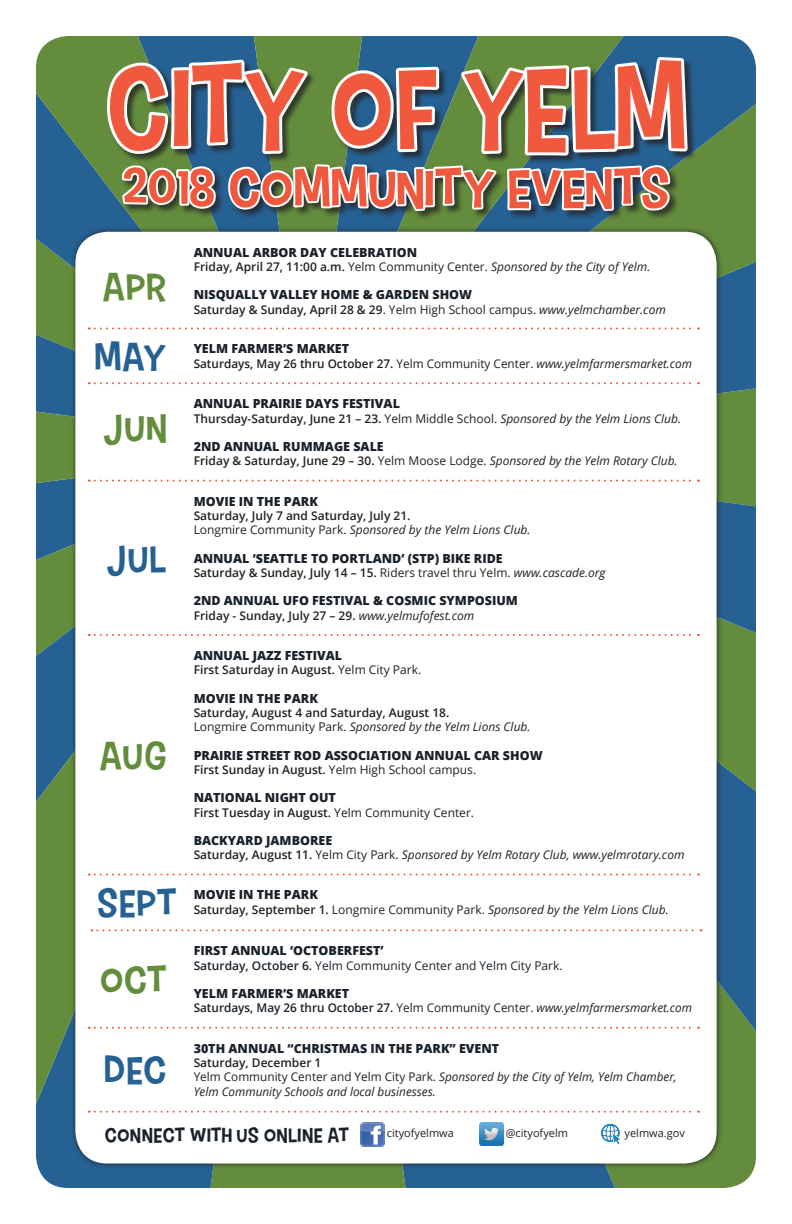
<style>
.page{position:relative;width:792px;height:1224px;background:#fff}
.page>*{position:absolute;margin:0;border:0;box-sizing:border-box;transform-origin:0 0}
.t1{font:116px "Carton Six";letter-spacing:-.005em;color:#f0593e;scale:1.05 1}
.t2{font:52.8px "Carton Six";color:#f0593e;scale:1.2 1}
.t3{font:38px "Carton Six";letter-spacing:.01em;color:#266194;scale:1.2 1}
.t4{font:38px "Carton Six";letter-spacing:.005em;color:#638d3d;scale:1.2 1}
.t5{font:20px "Carton Six";letter-spacing:.02em;color:#19222a;scale:1.2 1}
.t6{font:800 12.5px "Open Sans";color:#19222a}
.t7{font:600 12px/14.4px "Open Sans";color:#231f20}
.t8{font:italic 12px/14.4px "Open Sans";color:#231f20}
.t9{font:600 12px "Open Sans";color:#19222a}
.t10{font:12px "Open Sans";color:#19222a}
.t11{font:12px "Open Sans";color:#231f20}
.t12{font:11px "Open Sans";color:#231f20}
.s1{font-weight:600;font-style:normal}
.s2{font-style:normal}
.s3{font-weight:400}
.s4{font-weight:400;font-style:italic}
.s5{font-weight:600}
</style>
<div class="page">
<svg style="left:36px;top:36px;width:215px;height:291px;background:#4a7b65"></svg>
<svg style="left:640px;top:36px;width:116px;height:411px;background:#457769"></svg>
<div style="left:624px;top:1035px;width:132px;height:153px;background:#638d3d"></div>
<svg style="left:723px;top:793px;width:33px;height:242px;background:#2c658b"></svg>
<svg style="left:723px;top:634px;width:33px;height:159px;background:#5d8945"></svg>
<svg style="left:723px;top:447px;width:33px;height:187px;background:#3b7076"></svg>
<svg style="left:36px;top:1110px;width:272px;height:78px;background:#3b7081"></svg>
<svg style="left:36px;top:561px;width:34px;height:549px;background:#4f7e5a"></svg>
<div style="left:70px;top:227px;width:653px;height:943px;background:#231f20;opacity:.75"></div>
<div style="left:75px;top:232px;width:642px;height:932px;background:#fff;border-radius:32px"></div>
<div style="left:121px;top:163px;width:559px;height:58px;background:#231f20;opacity:.75"></div>
<svg style="left:102px;top:36px;width:589px;height:178px"></svg>
<svg style="left:36px;top:327px;width:663px;height:234px"></svg>
<svg style="left:89px;top:634px;width:610px;height:2px"></svg>
<svg style="left:89px;top:1027px;width:610px;height:2px"></svg>
<svg style="left:91px;top:929px;width:611px;height:2px"></svg>
<svg style="left:89px;top:874px;width:610px;height:2px"></svg>
<svg style="left:89px;top:1111px;width:610px;height:2px"></svg>
<img style="left:360px;top:1122px;width:24px;height:24px">
<img style="left:479px;top:1122px;width:24px;height:23px">
<img style="left:601px;top:1123px;width:19px;height:22px">
<h1 class="t1" style="left:105px;top:40px;width:555px">CITY OF YELM</h1>
<h2 class="t2" style="left:122px;top:157px;width:458px">2018 COMMUNITY EVENTS</h2>
<h3 class="t4" style="left:102px;top:264px;width:55px">APR</h3>
<h3 class="t3" style="left:95px;top:335px;width:61px">MAY</h3>
<h3 class="t4" style="left:103px;top:405px;width:54px">JUN</h3>
<h3 class="t3" style="left:107px;top:537px;width:52px">JUL</h3>
<h3 class="t4" style="left:100px;top:733px;width:57px">AUG</h3>
<p class="t6" style="left:194px;top:243px;width:225px">ANNUAL ARBOR DAY CELEBRATION</p>
<p class="t8" style="left:194px;top:259px;width:458px"><span class="s1">Friday, April 27, 11:00 a.m.</span> <span class="s2">Yelm Community Center.</span> Sponsored by the City of Yelm.</p>
<p class="t6" style="left:194px;top:285px;width:280px">NISQUALLY VALLEY HOME &amp; GARDEN SHOW</p>
<p class="t7" style="left:194px;top:302px;width:474px">Saturday &amp; Sunday, April 28 &amp; 29<span class="s3">. Yelm High School campus.</span> <span class="s4">www.yelmchamber.com</span></p>
<p class="t6" style="left:194px;top:339px;width:157px">YELM FARMER’S MARKET</p>
<p class="t7" style="left:194px;top:356px;width:500px">Saturdays, May 26 thru October 27. <span class="s3">Yelm Community Center.</span> <span class="s4">www.yelmfarmersmarket.com</span></p>
<p class="t6" style="left:194px;top:394px;width:208px">ANNUAL PRAIRIE DAYS FESTIVAL</p>
<p class="t7" style="left:194px;top:411px;width:489px">Thursday-Saturday, June 21 – 23. <span class="s3">Yelm Middle School.</span> <span class="s4">Sponsored by the Yelm Lions Club.</span></p>
<p class="t6" style="left:194px;top:437px;width:192px">2ND ANNUAL RUMMAGE SALE</p>
<p class="t8" style="left:194px;top:453px;width:485px"><span class="s1">Friday &amp; Saturday, June 29 – 30.</span> <span class="s2">Yelm Moose Lodge.</span> Sponsored by the Yelm Rotary Club.</p>
<p class="t6" style="left:194px;top:492px;width:126px">MOVIE IN THE PARK</p>
<p class="t7" style="left:194px;top:508px;width:338px">Saturday, July 7 and Saturday, July 21.<br><span class="s3">Longmire Community Park.</span> <span class="s4">Sponsored by the Yelm Lions Club.</span></p>
<p class="t6" style="left:194px;top:549px;width:311px">ANNUAL ‘SEATTLE TO PORTLAND’ (STP) BIKE RIDE</p>
<p class="t7" style="left:194px;top:565px;width:413px">Saturday &amp; Sunday, July 14 – 15. <span class="s3">Riders travel thru Yelm.</span> <span class="s4">www.cascade.org</span></p>
<p class="t6" style="left:194px;top:591px;width:326px">2ND ANNUAL UFO FESTIVAL &amp; COSMIC SYMPOSIUM</p>
<p class="t7" style="left:194px;top:608px;width:282px">Friday - Sunday, July 27 – 29. <span class="s4">www.yelmufofest.com</span></p>
<p class="t6" style="left:194px;top:646px;width:150px">ANNUAL JAZZ FESTIVAL</p>
<p class="t7" style="left:194px;top:663px;width:229px">First Saturday in August. <span class="s3">Yelm City Park.</span></p>
<p class="t6" style="left:194px;top:688px;width:126px">MOVIE IN THE PARK</p>
<p class="t7" style="left:194px;top:705px;width:338px">Saturday, August 4 and Saturday, August 18.<br><span class="s3">Longmire Community Park.</span> <span class="s4">Sponsored by the Yelm Lions Club.</span></p>
<p class="t6" style="left:194px;top:745px;width:350px">PRAIRIE STREET ROD ASSOCIATION ANNUAL CAR SHOW</p>
<p class="t11" style="left:194px;top:761px;width:284px"><span class="s5">First Sunday in August.</span> Yelm High School campus.</p>
<p class="t6" style="left:194px;top:788px;width:144px">NATIONAL NIGHT OUT</p>
<p class="t7" style="left:194px;top:805px;width:282px">First Tuesday in August. <span class="s3">Yelm Community Center.</span></p>
<p class="t6" style="left:194px;top:831px;width:140px">BACKYARD JAMBOREE</p>
<p class="t8" style="left:194px;top:847px;width:492px"><span class="s1">Saturday, August 11.</span> <span class="s2">Yelm City Park.</span> Sponsored by Yelm Rotary Club, www.yelmrotary.com</p>
<h3 class="t3" style="left:98px;top:881px;width:67px">SEPT</h3>
<p class="t6" style="left:194px;top:885px;width:126px">MOVIE IN THE PARK</p>
<p class="t8" style="left:194px;top:902px;width:477px"><span class="s1">Saturday, September 1.</span> <span class="s2">Longmire Community Park.</span> Sponsored by the Yelm Lions Club.</p>
<h3 class="t4" style="left:100px;top:958px;width:57px">OCT</h3>
<h3 class="t3" style="left:104px;top:1048px;width:53px">DEC</h3>
<p class="t6" style="left:194px;top:941px;width:192px">FIRST ANNUAL ‘OCTOBERFEST’</p>
<p class="t10" style="left:194px;top:957px;width:370px"><span class="s5">Saturday, October 6.</span> Yelm Community Center and Yelm City Park.</p>
<p class="t6" style="left:194px;top:984px;width:157px">YELM FARMER’S MARKET</p>
<p class="t9" style="left:194px;top:1000px;width:500px">Saturdays, May 26 thru October 27. <span class="s3">Yelm Community Center.</span> <span class="s4">www.yelmfarmersmarket.com</span></p>
<p class="t6" style="left:194px;top:1039px;width:307px">30TH ANNUAL “CHRISTMAS IN THE PARK” EVENT</p>
<p class="t8" style="left:194px;top:1055px;width:485px"><span class="s1">Saturday, December 1<br></span><span class="s2">Yelm Community Center and Yelm City Park.</span> Sponsored by the City of Yelm, Yelm Chamber,<br>Yelm Community Schools and local businesses.</p>
<h3 class="t5" style="left:105px;top:1123px;width:205px">CONNECT WITH US ONLINE AT</h3>
<p class="t12" style="left:387px;top:1126px;width:69px">cityofyelmwa</p>
<p class="t12" style="left:506px;top:1126px;width:64px">@cityofyelm</p>
<p class="t12" style="left:625px;top:1126px;width:62px">yelmwa.gov</p>
</div>
